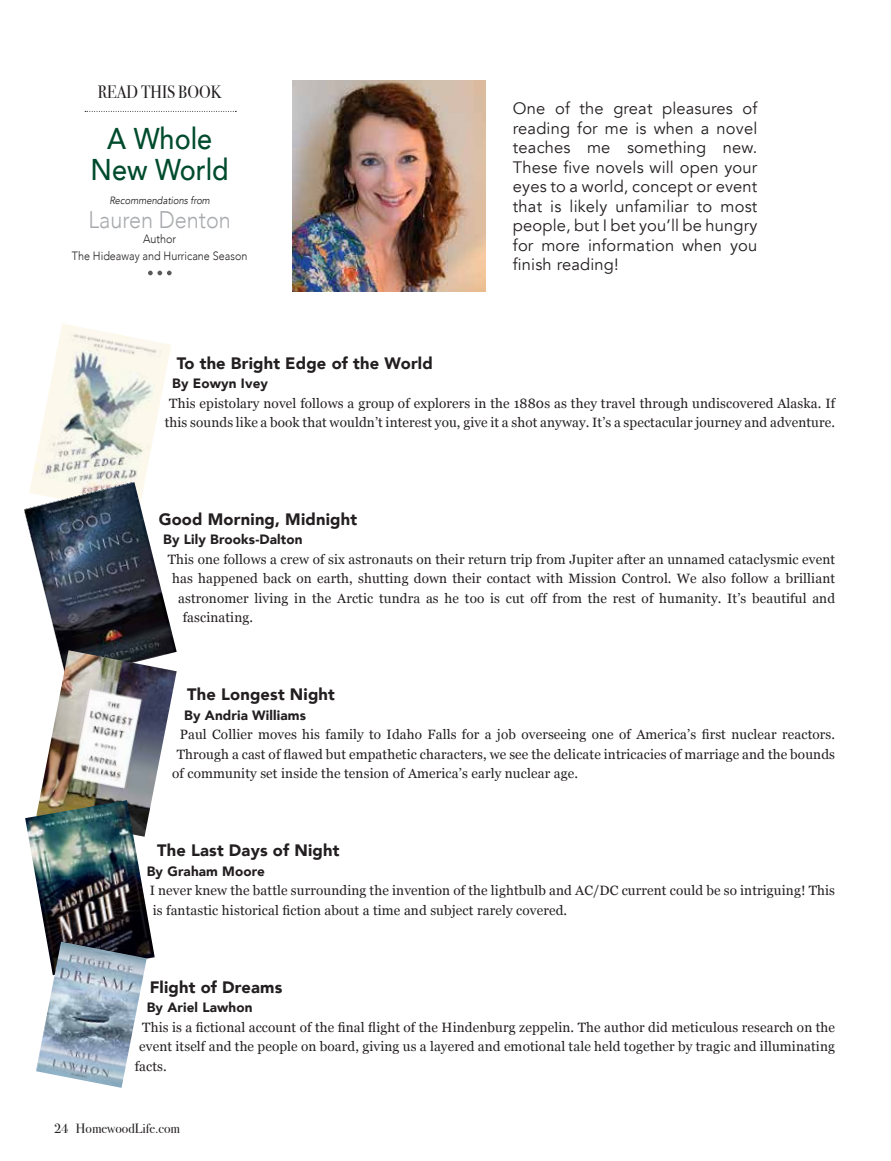
<style>
.page{position:relative;width:891px;height:1161px;background:#fff}
.page>*{position:absolute;margin:0;border:0;box-sizing:border-box;transform-origin:0 0}
.t1{font:500 30px/31.5px "Avenir";color:#014b2d;text-align:center;scale:.9 1}
.t2{font:300 24px "Avenir";color:#a7a9ac;scale:.9 1}
.t3{font:18px "Bodoni Svty Two OSITCTT Book";color:#231f20;scale:.9 1}
.t4{font:16.5px/19.5px "Avenir";letter-spacing:.01em;color:#231f20;text-align:justify}
.t5{font:900 16.5px "Avenir";letter-spacing:.01em;color:#231f20}
.t6{font:13.5px/19.5px "Georgia";letter-spacing:.01em;color:#231f20;text-align:center}
.t7{font:900 13.5px "Avenir";letter-spacing:.01em;color:#231f20}
.t8{font:13.5px "Bodoni Svty Two ITCTT Book";color:#231f20}
.t9{font:300 12px/16.5px "Avenir";color:#231f20;text-align:center;scale:.9 1}
.t10{font:italic 10.5px "Avenir";color:#231f20;scale:.9 1}
</style>
<div class="page">
<img style="left:293px;top:80px;width:192px;height:212px">
<svg style="left:85px;top:111px;width:151px;height:1px"></svg>
<svg style="left:148px;top:271px;width:24px;height:4px"></svg>
<img style="left:31px;top:324px;width:140px;height:158px">
<img style="left:24px;top:482px;width:153px;height:168px">
<img style="left:39px;top:650px;width:138px;height:150px">
<img style="left:25px;top:800px;width:130px;height:159px">
<img style="left:36px;top:942px;width:111px;height:146px">
<h3 class="t3" style="left:98px;top:81px;width:139px">READ THIS BOOK</h3>
<h1 class="t1" style="left:91px;top:121px;width:155px">A Whole<br>New World</h1>
<p class="t10" style="left:109px;top:195px;width:113px">Recommendations from</p>
<h2 class="t2" style="left:88px;top:206px;width:160px">Lauren Denton</h2>
<p class="t9" style="left:72px;top:231px;width:196px">Author<br>The Hideaway and Hurricane Season</p>
<p class="t4" style="left:513px;top:99px;width:246px">One of the great pleasures of reading for me is when a novel teaches me something new.<br>These five novels will open your eyes to a world, concept or event that is likely unfamiliar to most people, but I bet you’ll be hungry for more information when you finish reading!</p>
<p class="t5" style="left:177px;top:349px;width:258px">To the Bright Edge of the World</p>
<p class="t7" style="left:172px;top:372px;width:97px">By Eowyn Ivey</p>
<p class="t6" style="left:165px;top:393px;width:672px">This epistolary novel follows a group of explorers in the 1880s as they travel through undiscovered Alaska. If this sounds like a book that wouldn’t interest you, give it a shot anyway. It’s a spectacular journey and adventure.</p>
<p class="t5" style="left:159px;top:505px;width:200px">Good Morning, Midnight</p>
<p class="t7" style="left:163px;top:528px;width:141px">By Lily Brooks-Dalton</p>
<p class="t6" style="left:168px;top:549px;width:669px">This one follows a crew of six astronauts on their return trip from Jupiter after an unnamed cataclysmic event</p>
<p class="t6" style="left:172px;top:569px;width:664px">has happened back on earth, shutting down their contact with Mission Control. We also follow a brilliant</p>
<p class="t6" style="left:178px;top:588px;width:658px">astronomer living in the Arctic tundra as he too is cut off from the rest of humanity. It’s beautiful and</p>
<p class="t6" style="left:183px;top:608px;width:72px">fascinating.</p>
<p class="t5" style="left:187px;top:680px;width:149px">The Longest Night</p>
<p class="t7" style="left:184px;top:704px;width:123px">By Andria Williams</p>
<p class="t6" style="left:180px;top:725px;width:657px">Paul Collier moves his family to Idaho Falls for a job overseeing one of America’s first nuclear reactors.</p>
<p class="t6" style="left:177px;top:744px;width:660px">Through a cast of flawed but empathetic characters, we see the delicate intricacies of marriage and the bounds</p>
<p class="t6" style="left:172px;top:764px;width:407px">of community set inside the tension of America’s early nuclear age.</p>
<p class="t5" style="left:157px;top:836px;width:184px">The Last Days of Night</p>
<p class="t7" style="left:147px;top:860px;width:120px">By Graham Moore</p>
<p class="t6" style="left:150px;top:881px;width:687px;text-align:left">I never knew the battle surrounding the invention of the lightbulb and AC/DC current could be so intriguing! This is fantastic historical fiction about a time and subject rarely covered.</p>
<p class="t5" style="left:150px;top:973px;width:134px">Flight of Dreams</p>
<p class="t7" style="left:147px;top:996px;width:107px">By Ariel Lawhon</p>
<p class="t6" style="left:142px;top:1017px;width:694px">This is a fictional account of the final flight of the Hindenburg zeppelin. The author did meticulous research on the</p>
<p class="t6" style="left:139px;top:1037px;width:697px">event itself and the people on board, giving us a layered and emotional tale held together by tragic and illuminating</p>
<p class="t6" style="left:135px;top:1056px;width:34px">facts.</p>
<p class="t8" style="left:54px;top:1117px;width:128px">24 HomewoodLife.com</p>
</div>
